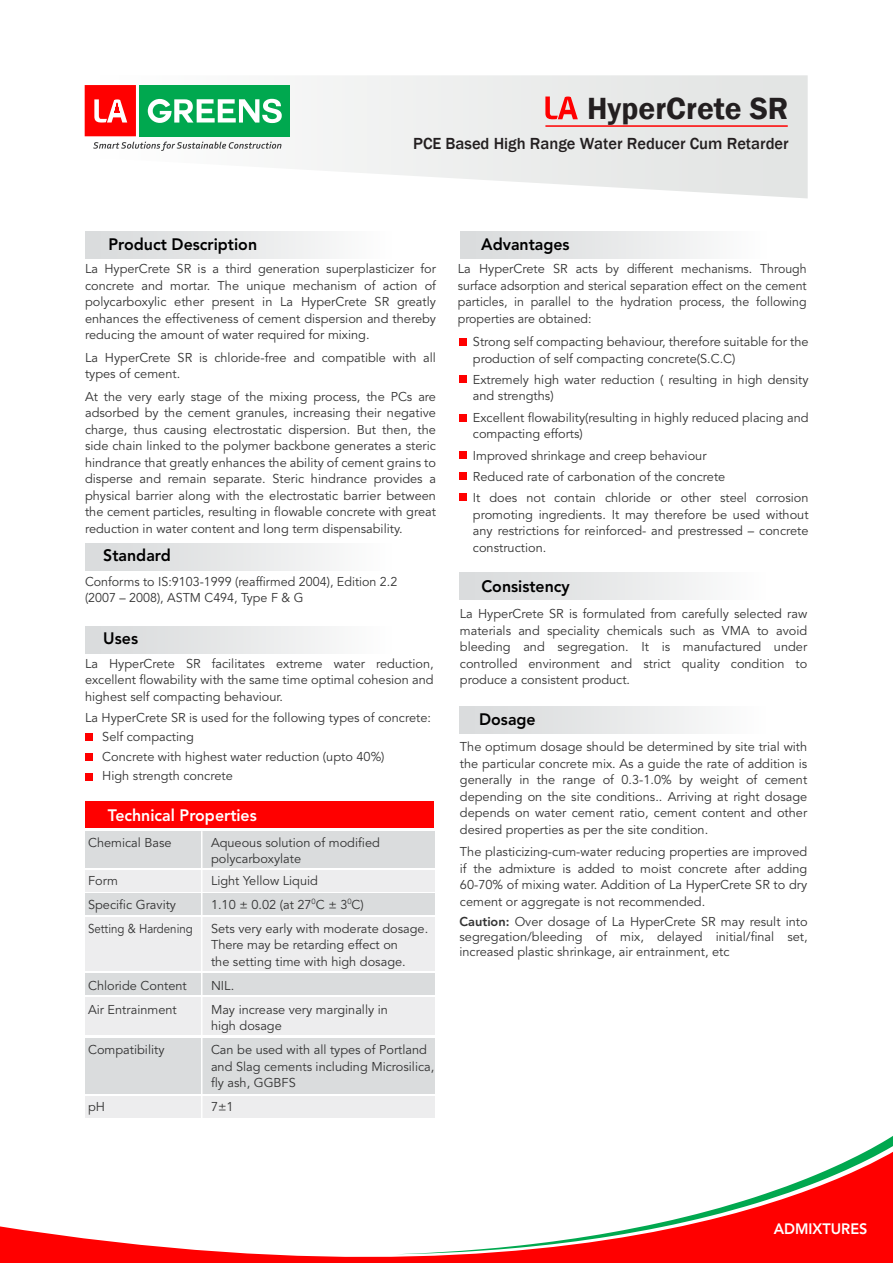
<style>
.page{position:relative;width:893px;height:1263px;background:#fff}
.page>*{position:absolute;margin:0;border:0;box-sizing:border-box;transform-origin:0 0}
.t1{font:600 31.5px "Franklin Gothic";color:#231f20}
.t2{font:800 16.5px "Avenir LT Std";color:#000;scale:.96 1}
.t3{font:500 16.5px "Franklin Gothic";color:#231f20}
.t4{font:800 16.5px "Avenir LT Std";color:#fff;scale:.96 1}
.t5{font:800 15px "Avenir LT Std";color:#fff;scale:.96 1}
.t6{font:12.75px/16.5px "Avenir LT Std";color:#333}
.t7{font:12.75px "Avenir LT Std";color:#333;scale:.9 1}
.s1{font-weight:800}
</style>
<div class="page">
<svg style="left:0;top:1226px;width:893px;height:37px;fill:#f00"></svg>
<svg style="left:396px;top:1136px;width:497px;height:118px"></svg>
<svg style="left:85px;top:75px;width:723px;height:123px"></svg>
<hr style="left:545px;top:125px;width:243px;height:2px;background:#f00">
<svg style="left:545px;top:97px;width:33px;height:22px"></svg>
<svg style="left:85px;top:85px;width:51px;height:51px;background:#fe2121"></svg>
<div style="left:139px;top:85px;width:151px;height:51px;background:#00a84f"></div>
<svg style="left:148px;top:99px;width:134px;height:24px"></svg>
<svg style="left:93px;top:142px;width:188px;height:9px"></svg>
<div style="left:459px;top:573px;width:349px;height:27px;background:linear-gradient(to right,#d6d8da,#fff)"></div>
<div style="left:85px;top:627px;width:349px;height:27px;background:linear-gradient(to right,#d6d8da,#fff)"></div>
<div style="left:85px;top:543px;width:349px;height:27px;background:linear-gradient(to right,#d6d8da,#fff)"></div>
<div style="left:85px;top:232px;width:349px;height:27px;background:linear-gradient(to right,#d6d8da,#fff)"></div>
<div style="left:85px;top:801px;width:349px;height:27px;background:#f00"></div>
<div style="left:459px;top:707px;width:349px;height:27px;background:linear-gradient(to right,#d6d8da,#fff)"></div>
<div style="left:460px;top:232px;width:349px;height:27px;background:linear-gradient(to right,#d6d8da,#fff)"></div>
<div style="left:85px;top:733px;width:7px;height:8px;background:#f00"></div>
<div style="left:85px;top:754px;width:7px;height:7px;background:#f00"></div>
<div style="left:85px;top:773px;width:7px;height:7px;background:#f00"></div>
<div style="left:85px;top:974px;width:349px;height:21px;background:#dadcdd"></div>
<div style="left:85px;top:1096px;width:349px;height:21px;background:#ededee"></div>
<div style="left:85px;top:998px;width:349px;height:37px;background:#ededee"></div>
<div style="left:85px;top:831px;width:349px;height:37px;background:#dadcdd"></div>
<div style="left:85px;top:870px;width:349px;height:21px;background:#ededee"></div>
<div style="left:85px;top:894px;width:349px;height:21px;background:#dadcdd"></div>
<div style="left:85px;top:917px;width:349px;height:53px;background:#ededee"></div>
<div style="left:85px;top:1038px;width:349px;height:55px;background:#dadcdd"></div>
<hr style="left:201px;top:831px;width:1px;height:290px;background:#fff">
<div style="left:459px;top:338px;width:8px;height:7px;background:#f00"></div>
<div style="left:459px;top:376px;width:8px;height:7px;background:#f00"></div>
<div style="left:459px;top:414px;width:8px;height:8px;background:#f00"></div>
<div style="left:459px;top:451px;width:8px;height:8px;background:#f00"></div>
<div style="left:459px;top:472px;width:8px;height:8px;background:#f00"></div>
<div style="left:459px;top:494px;width:8px;height:7px;background:#f00"></div>
<h1 class="t1" style="left:587px;top:89px;width:203px">HyperCrete SR</h1>
<p class="t2" style="left:109px;top:234px;width:156px">Product Description</p>
<p class="t3" style="left:413px;top:133px;width:377px">PCE Based High Range Water Reducer Cum Retarder</p>
<p class="t2" style="left:481px;top:234px;width:94px">Advantages</p>
<p class="t6" style="left:85px;top:261px;width:352px;text-align:justify">La HyperCrete SR is a third generation superplasticizer for concrete and mortar. The unique mechanism of action of polycarboxylic ether present in La HyperCrete SR greatly enhances the effectiveness of cement dispersion and thereby reducing the amount of water required for mixing.</p>
<p class="t6" style="left:85px;top:350px;width:352px">La HyperCrete SR is chloride-free and compatible with all types of cement.</p>
<p class="t6" style="left:85px;top:389px;width:352px;text-align:justify">At the very early stage of the mixing process, the PCs are adsorbed by the cement granules, increasing their negative charge, thus causing electrostatic dispersion. But then, the side chain linked to the polymer backbone generates a steric hindrance that greatly enhances the ability of cement grains to disperse and remain separate. Steric hindrance provides a physical barrier along with the electrostatic barrier between the cement particles, resulting in flowable concrete with great reduction in water content and long term dispensability.</p>
<p class="t2" style="left:103px;top:546px;width:72px">Standard</p>
<p class="t6" style="left:85px;top:575px;width:314px;line-height:15.3px">Conforms to IS:9103-1999 (reaffirmed 2004), Edition 2.2 (2007 – 2008), ASTM C494, Type F &amp; G</p>
<p class="t2" style="left:103px;top:629px;width:38px">Uses</p>
<p class="t6" style="left:85px;top:656px;width:350px;text-align:justify">La HyperCrete SR facilitates extreme water reduction, excellent flowability with the same time optimal cohesion and highest self compacting behaviour.</p>
<p class="t6" style="left:102px;top:708px;width:330px;line-height:19.5px;text-indent:-17px">La HyperCrete SR is used for the following types of concrete:<br>Self compacting<br>Concrete with highest water reduction (upto 40%)<br>High strength concrete</p>
<p class="t4" style="left:108px;top:805px;width:157px">Technical Properties</p>
<p class="t6" style="left:88px;top:834px;width:85px">Chemical Base</p>
<p class="t6" style="left:211px;top:834px;width:170px">Aqueous solution of modified polycarboxylate</p>
<p class="t6" style="left:88px;top:872px;width:31px">Form</p>
<p class="t6" style="left:211px;top:872px;width:108px">Light Yellow Liquid</p>
<p class="t6" style="left:88px;top:896px;width:90px">Specific Gravity</p>
<p class="t6" style="left:211px;top:896px;width:154px">1.10 ± 0.02 (at 27<sup>0</sup>C ± 3<sup>0</sup>C)</p>
<p class="t7" style="left:88px;top:921px;width:118px">Setting &amp; Hardening</p>
<p class="t6" style="left:211px;top:920px;width:219px">Sets very early with moderate dosage.<br>There may be retarding effect on<br>the setting time with high dosage.</p>
<p class="t6" style="left:88px;top:977px;width:100px">Chloride Content</p>
<p class="t6" style="left:211px;top:977px;width:25px">NIL.</p>
<p class="t6" style="left:88px;top:1001px;width:90px">Air Entrainment</p>
<p class="t6" style="left:211px;top:1001px;width:178px">May increase very marginally in high dosage</p>
<p class="t6" style="left:88px;top:1042px;width:78px">Compatibility</p>
<p class="t6" style="left:211px;top:1042px;width:225px">Can be used with all types of Portland and Slag cements including Microsilica, fly ash, GGBFS</p>
<p class="t6" style="left:88px;top:1099px;width:18px">pH</p>
<p class="t6" style="left:211px;top:1099px;width:24px">7±1</p>
<p class="t6" style="left:458px;top:261px;width:350px;text-align:justify">La HyperCrete SR acts by different mechanisms. Through surface adsorption and sterical separation effect on the cement particles, in parallel to the hydration process, the following properties are obtained:</p>
<p class="t6" style="left:473px;top:334px;width:337px">Strong self compacting behaviour, therefore suitable for the production of self compacting concrete(S.C.C)</p>
<p class="t6" style="left:473px;top:372px;width:337px">Extremely high water reduction ( resulting in high density and strengths)</p>
<p class="t6" style="left:473px;top:409px;width:337px">Excellent flowability(resulting in highly reduced placing and compacting efforts)</p>
<p class="t6" style="left:473px;top:445px;width:337px;line-height:21.3px">Improved shrinkage and creep behaviour<br>Reduced rate of carbonation of the concrete<br>It does not contain chloride or other steel corrosion</p>
<p class="t6" style="left:473px;top:506px;width:337px;text-align:justify">promoting ingredients. It may therefore be used without any restrictions for reinforced- and prestressed – concrete construction.</p>
<p class="t2" style="left:481px;top:576px;width:94px">Consistency</p>
<p class="t6" style="left:460px;top:606px;width:349px;text-align:justify">La HyperCrete SR is formulated from carefully selected raw materials and speciality chemicals such as VMA to avoid bleeding and segregation. It is manufactured under controlled environment and strict quality condition to produce a consistent product.</p>
<p class="t2" style="left:479px;top:709px;width:60px">Dosage</p>
<p class="t6" style="left:460px;top:739px;width:349px;text-align:justify">The optimum dosage should be determined by site trial with the particular concrete mix. As a guide the rate of addition is generally in the range of 0.3-1.0% by weight of cement depending on the site conditions.. Arriving at right dosage depends on water cement ratio, cement content and other desired properties as per the site condition.</p>
<p class="t6" style="left:460px;top:844px;width:349px;text-align:justify">The plasticizing-cum-water reducing properties are improved if the admixture is added to moist concrete after adding 60-70% of mixing water. Addition of La HyperCrete SR to dry cement or aggregate is not recommended.</p>
<p class="t6" style="left:459px;top:914px;width:350px;line-height:15px;text-align:justify"><span class="s1">Caution:</span> Over dosage of La HyperCrete SR may result into segregation/bleeding of mix, delayed initial/final set, increased plastic shrinkage, air entrainment, etc</p>
<p class="t5" style="left:774px;top:1219px;width:99px">ADMIXTURES</p>
</div>
